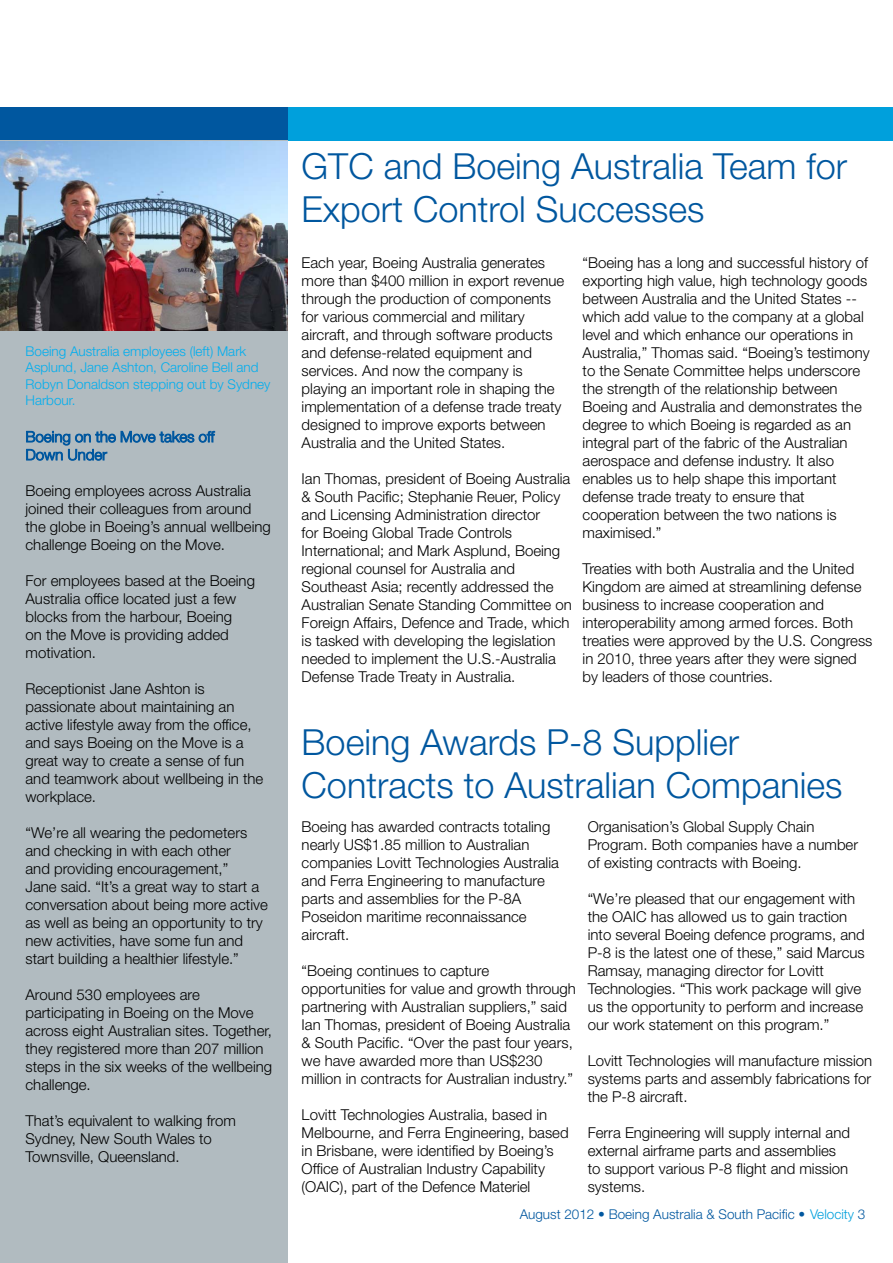
<style>
.page{position:relative;width:893px;height:1263px;background:#fff}
.page>*{position:absolute;margin:0;border:0;box-sizing:border-box;transform-origin:0 0}
.t1{font:300 36px/43.2px "Helvetica Neue LT Std";color:#00579f}
.t2{font:300 15px/18px "Helvetica Neue LT Std";color:#000}
.t3{font:300 13.5px/16.2px "Helvetica Neue LT Std";color:#00aeef}
.t4{font:300 13.5px "Helvetica Neue LT Std";color:#00579f}
.s1{color:#00a0dc}
</style>
<div class="page">
<div style="left:287px;top:107px;width:606px;height:33px;background:#00a0dc"></div>
<div style="left:0;top:107px;width:287px;height:33px;background:#00579f"></div>
<div style="left:0;top:140px;width:287px;height:1123px;background:#b1bbc0"></div>
<svg style="left:26px;top:430px;width:189px;height:31px"></svg>
<img style="left:0;top:141px;width:287px;height:189px">
<p class="t3" style="left:26px;top:343px;width:247px">Boeing Australia employees (left) Mark<br>Asplund, Jane Ashton, Caroline Bell and<br>Robyn Donaldson stepping out by Sydney<br>Harbour.</p>
<p class="t2" style="left:26px;top:481px;width:247px">Boeing employees across Australia joined their colleagues from around the globe in Boeing’s annual wellbeing challenge Boeing on the Move.</p>
<p class="t2" style="left:26px;top:571px;width:231px">For employees based at the Boeing<br>Australia office located just a few blocks from the harbour, Boeing<br>on the Move is providing added motivation.</p>
<p class="t2" style="left:26px;top:679px;width:239px">Receptionist Jane Ashton is passionate about maintaining an active lifestyle away from the office, and says Boeing on the Move is a great way to create a sense of fun and teamwork about wellbeing in the workplace.</p>
<p class="t2" style="left:26px;top:823px;width:244px">“We’re all wearing the pedometers and checking in with each other<br>and providing encouragement,”<br>Jane said. “It’s a great way to start a conversation about being more active as well as being an opportunity to try new activities, have some fun and start building a healthier lifestyle.”</p>
<p class="t2" style="left:26px;top:985px;width:248px">Around 530 employees are participating in Boeing on the Move across eight Australian sites. Together, they registered more than 207 million steps in the six weeks of the wellbeing challenge.</p>
<p class="t2" style="left:26px;top:1111px;width:212px">That’s equivalent to walking from<br>Sydney, New South Wales to<br>Townsville, Queensland.</p>
<h1 class="t1" style="left:302px;top:144px;width:547px">GTC and Boeing Australia Team for<br>Export Control Successes</h1>
<p class="t2" style="left:302px;top:253px;width:264px">Each year, Boeing Australia generates more than $400 million in export revenue through the production of components for various commercial and military aircraft, and through software products and defense-related equipment and services. And now the company is playing an important role in shaping the implementation of a defense trade treaty designed to improve exports between Australia and the United States.</p>
<p class="t2" style="left:302px;top:469px;width:272px">Ian Thomas, president of Boeing Australia &amp; South Pacific; Stephanie Reuer, Policy and Licensing Administration director<br>for Boeing Global Trade Controls International; and Mark Asplund, Boeing regional counsel for Australia and Southeast Asia; recently addressed the Australian Senate Standing Committee on Foreign Affairs, Defence and Trade, which is tasked with developing the legislation needed to implement the U.S.-Australia Defense Trade Treaty in Australia.</p>
<p class="t2" style="left:583px;top:253px;width:289px">“Boeing has a long and successful history of exporting high value, high technology goods between Australia and the United States -- which add value to the company at a global level and which enhance our operations in Australia,” Thomas said. “Boeing’s testimony to the Senate Committee helps underscore the strength of the relationship between Boeing and Australia and demonstrates the degree to which Boeing is regarded as an integral part of the fabric of the Australian aerospace and defense industry. It also enables us to help shape this important defense trade treaty to ensure that cooperation between the two nations is maximised.”</p>
<p class="t2" style="left:583px;top:559px;width:291px">Treaties with both Australia and the United Kingdom are aimed at streamlining defense business to increase cooperation and interoperability among armed forces. Both treaties were approved by the U.S. Congress in 2010, three years after they were signed by leaders of those countries.</p>
<h1 class="t1" style="left:302px;top:720px;width:542px">Boeing Awards P-8 Supplier<br>Contracts to Australian Companies</h1>
<p class="t2" style="left:302px;top:818px;width:259px">Boeing has awarded contracts totaling nearly US$1.85 million to Australian companies Lovitt Technologies Australia and Ferra Engineering to manufacture parts and assemblies for the P-8A Poseidon maritime reconnaissance aircraft.</p>
<p class="t2" style="left:302px;top:962px;width:276px">“Boeing continues to capture opportunities for value and growth through partnering with Australian suppliers,” said Ian Thomas, president of Boeing Australia &amp; South Pacific. “Over the past four years, we have awarded more than US$230 million in contracts for Australian industry.”</p>
<p class="t2" style="left:302px;top:1106px;width:269px">Lovitt Technologies Australia, based in Melbourne, and Ferra Engineering, based in Brisbane, were identified by Boeing’s Office of Australian Industry Capability (OAIC), part of the Defence Materiel</p>
<p class="t2" style="left:588px;top:818px;width:272px">Organisation’s Global Supply Chain<br>Program. Both companies have a number of existing contracts with Boeing.</p>
<p class="t2" style="left:588px;top:890px;width:279px">“We’re pleased that our engagement with the OAIC has allowed us to gain traction into several Boeing defence programs, and P-8 is the latest one of these,” said Marcus Ramsay, managing director for Lovitt Technologies. “This work package will give us the opportunity to perform and increase our work statement on this program.”</p>
<p class="t2" style="left:588px;top:1052px;width:286px;text-align:justify">Lovitt Technologies will manufacture mission systems parts and assembly fabrications for the P-8 aircraft.</p>
<p class="t2" style="left:588px;top:1124px;width:264px">Ferra Engineering will supply internal and external airframe parts and assemblies to support various P-8 flight and mission systems.</p>
<p class="t4" style="left:520px;top:1206px;width:347px">August 2012 • Boeing Australia &amp; South Pacific • <span class="s1">Velocity</span> 3</p>
</div>
